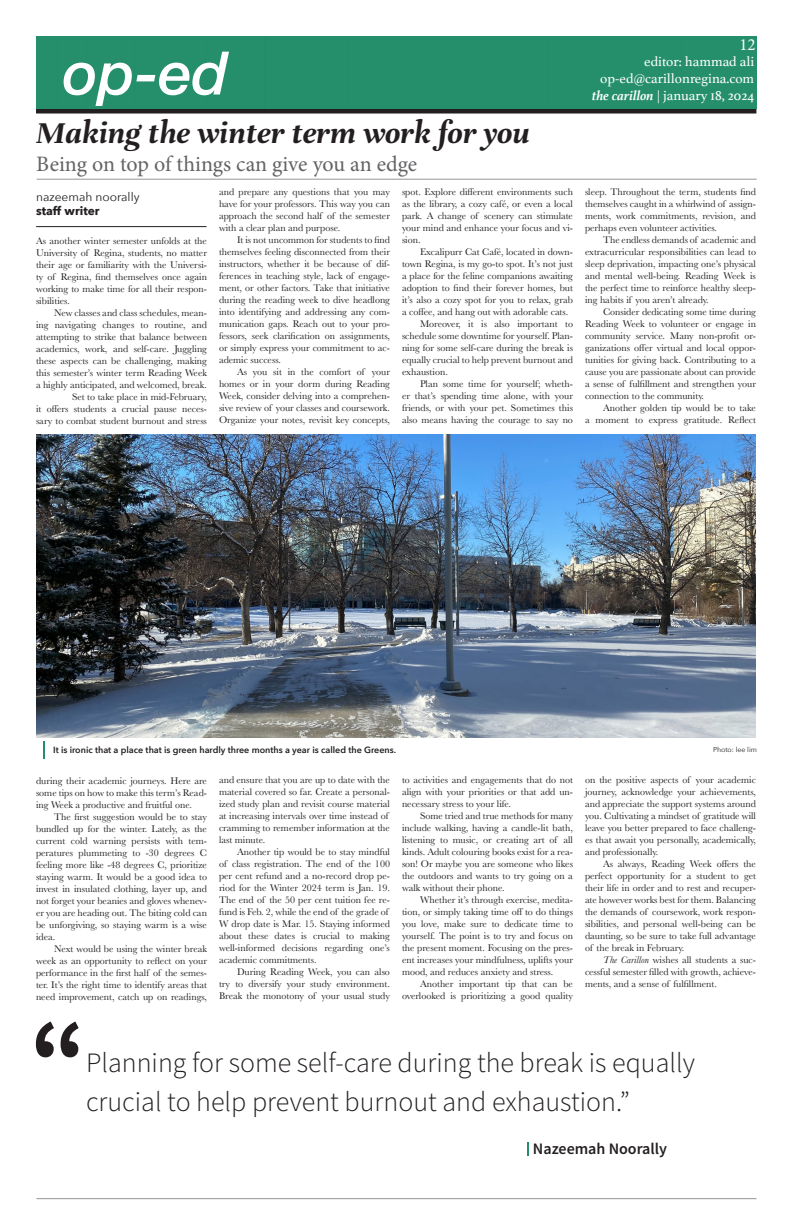
<style>
.page{position:relative;width:792px;height:1224px;background:#fff}
.page>*{position:absolute;margin:0;border:0;box-sizing:border-box;transform-origin:0 0}
.t1{font:700 104px "Source Sans Pro";color:#231f20}
.t2{font:italic 500 60px "Helvetica Neue";color:#fff}
.t3{font:italic 700 33px "Unna";color:#231f20}
.t4{font:300 28px/39px "Source Sans Pro";color:#231f20}
.t5{font:22px "Minion Pro";letter-spacing:-.005em;color:#636366}
.t6{font:17px "Minion Pro";color:#fff}
.t7{font:600 16px "Source Sans Pro";color:#231f20}
.t8{font:14px "Athelas";color:#fff}
.t9{font:12px/14.4px "Avenir Next";color:#231f20}
.t10{font:10px/12px "Baskerville";color:#231f20;text-align:justify}
.t11{font:600 9px "Avenir Next";color:#231f20}
.t12{font:7px "Avenir Next";color:#231f20}
.s1{font-weight:700;font-style:italic}
.s2{font-weight:700}
.s3{font-style:italic}
</style>
<div class="page">
<div style="left:36px;top:109px;width:720px;height:5px;background:#231f20"></div>
<div style="left:36px;top:36px;width:720px;height:73px;background:#258f6b"></div>
<hr style="left:36px;top:1198px;width:720px;height:1px;background:#939598">
<hr style="left:36px;top:226px;width:171px;height:1px;background:#231f20">
<hr style="left:37px;top:179px;width:720px;height:1px;background:#939598">
<img style="left:36px;top:435px;width:720px;height:302px">
<svg style="left:527px;top:1142px;width:2px;height:14px"></svg>
<svg style="left:43px;top:742px;width:2px;height:16px"></svg>
<p class="t6" style="left:739px;top:33px;width:18px">12</p>
<p class="t2" style="left:63px;top:22px;width:167px">op-ed</p>
<p class="t8" style="left:644px;top:50px;width:112px">editor: hammad ali</p>
<p class="t8" style="left:600px;top:67px;width:155px">op-ed@carillonregina.com</p>
<p class="t8" style="left:592px;top:84px;width:164px"><span class="s1">the carillon</span> | january 18, 2024</p>
<p class="t3" style="left:36px;top:110px;width:495px">Making the winter term work for you</p>
<p class="t5" style="left:36px;top:150px;width:382px">Being on top of things can give you an edge</p>
<p class="t9" style="left:36px;top:189px;width:105px">nazeemah noorally <span class="s2">staff writer</span></p>
<p class="t10" style="left:36px;top:235px;width:173px">As another winter semester unfolds at the University of Regina, students, no matter their age or familiarity with the Universi&shy;ty of Regina, find themselves once again working to make time for all their respon&shy;sibilities.</p>
<p class="t10" style="left:36px;top:307px;width:173px;text-indent:18px">New classes and class schedules, mean&shy;ing navigating changes to routine, and attempting to strike that balance between academics, work, and self-care. Juggling these aspects can be challenging, making this semester’s winter term Reading Week a highly anticipated, and welcomed, break.</p>
<p class="t10" style="left:36px;top:391px;width:173px;text-indent:36px">Set to take place in mid-February, it offers students a crucial pause neces&shy;sary to combat student burnout and stress</p>
<p class="t10" style="left:219px;top:186px;width:173px">and prepare any questions that you may have for your professors. This way you can approach the second half of the semester with a clear plan and purpose.</p>
<p class="t10" style="left:219px;top:234px;width:173px;text-indent:18px">It is not uncommon for students to find themselves feeling disconnected from their instructors, whether it be because of dif&shy;ferences in teaching style, lack of engage&shy;ment, or other factors. Take that initiative during the reading week to dive headlong into identifying and addressing any com&shy;munication gaps. Reach out to your pro&shy;fessors, seek clarification on assignments, or simply express your commitment to ac&shy;ademic success.</p>
<p class="t10" style="left:219px;top:366px;width:173px;text-indent:18px">As you sit in the comfort of your homes or in your dorm during Reading Week, consider delving into a comprehen&shy;sive review of your classes and coursework.<br>Organize your notes, revisit key concepts,</p>
<p class="t10" style="left:402px;top:186px;width:173px">spot. Explore different environments such as the library, a cozy café, or even a local park. A change of scenery can stimulate your mind and enhance your focus and vi&shy;sion.</p>
<p class="t10" style="left:402px;top:246px;width:173px;text-indent:18px">Excalipurr Cat Café, located in down&shy;town Regina, is my go-to spot. It’s not just a place for the feline companions awaiting adoption to find their forever homes, but it’s also a cozy spot for you to relax, grab a coffee, and hang out with adorable cats.</p>
<p class="t10" style="left:402px;top:318px;width:173px;text-indent:18px">Moreover, it is also important to schedule some downtime for yourself. Plan&shy;ning for some self-care during the break is equally crucial to help prevent burnout and exhaustion.</p>
<p class="t10" style="left:402px;top:378px;width:173px;text-indent:18px">Plan some time for yourself; wheth&shy;er that’s spending time alone, with your friends, or with your pet. Sometimes this also means having the courage to say no</p>
<p class="t10" style="left:585px;top:186px;width:173px">sleep. Throughout the term, students find themselves caught in a whirlwind of assign&shy;ments, work commitments, revision, and perhaps even volunteer activities.</p>
<p class="t10" style="left:585px;top:234px;width:173px;text-indent:18px">The endless demands of academic and extracurricular responsibilities can lead to sleep deprivation, impacting one’s physical and mental well-being. Reading Week is the perfect time to reinforce healthy sleep&shy;ing habits if you aren’t already.</p>
<p class="t10" style="left:585px;top:306px;width:173px;text-indent:18px">Consider dedicating some time during Reading Week to volunteer or engage in community service. Many non-profit or&shy;ganizations offer virtual and local oppor&shy;tunities for giving back. Contributing to a cause you are passionate about can provide a sense of fulfillment and strengthen your connection to the community.</p>
<p class="t10" style="left:585px;top:402px;width:173px;text-align:right">Another golden tip would be to take<br>a moment to express gratitude. Reflect</p>
<p class="t11" style="left:53px;top:742px;width:344px">It is ironic that a place that is green hardly three months a year is called the Greens.</p>
<p class="t12" style="left:713px;top:744px;width:45px">Photo: lee lim</p>
<p class="t10" style="left:36px;top:775px;width:173px">during their academic journeys. Here are some tips on how to make this term’s Read&shy;ing Week a productive and fruitful one.</p>
<p class="t10" style="left:36px;top:811px;width:173px;text-indent:18px">The first suggestion would be to stay bundled up for the winter. Lately, as the current cold warning persists with tem&shy;peratures plummeting to -30 degrees C feeling more like -48 degrees C, prioritize staying warm. It would be a good idea to invest in insulated clothing, layer up, and not forget your beanies and gloves whenev&shy;er you are heading out. The biting cold can be unforgiving, so staying warm is a wise idea.</p>
<p class="t10" style="left:36px;top:943px;width:173px;text-indent:18px">Next would be using the winter break week as an opportunity to reflect on your performance in the first half of the semes&shy;ter. It’s the right time to identify areas that need improvement, catch up on readings,</p>
<p class="t10" style="left:219px;top:774px;width:173px;text-align:left">and ensure that you are up to date with the material covered so far. Create a personal&shy;ized study plan and revisit course material at increasing intervals over time instead of cramming to remember information at the last minute.</p>
<p class="t10" style="left:219px;top:846px;width:173px;text-align:left;text-indent:18px">Another tip would be to stay mindful of class registration. The end of the 100 per cent refund and a no-record drop pe&shy;riod for the Winter 2024 term is Jan. 19.<br>The end of the 50 per cent tuition fee re&shy;fund is Feb. 2, while the end of the grade of W drop date is Mar. 15. Staying informed about these dates is crucial to making well-informed decisions regarding one’s academic commitments.</p>
<p class="t10" style="left:219px;top:966px;width:172px;text-indent:18px">During Reading Week, you can also try to diversify your study environment.<br>Break the monotony of your usual study</p>
<p class="t10" style="left:402px;top:774px;width:173px">to activities and engagements that do not align with your priorities or that add un&shy;necessary stress to your life.</p>
<p class="t10" style="left:402px;top:810px;width:173px;text-indent:18px">Some tried and true methods for many include walking, having a candle-lit bath, listening to music, or creating art of all kinds. Adult colouring books exist for a rea&shy;son! Or maybe you are someone who likes the outdoors and wants to try going on a walk without their phone.</p>
<p class="t10" style="left:402px;top:894px;width:173px;text-indent:18px">Whether it’s through exercise, medita&shy;tion, or simply taking time off to do things you love, make sure to dedicate time to yourself. The point is to try and focus on the present moment. Focusing on the pres&shy;ent increases your mindfulness, uplifts your mood, and reduces anxiety and stress.</p>
<p class="t10" style="left:402px;top:978px;width:173px;text-align:right">Another important tip that can be overlooked is prioritizing a good quality</p>
<p class="t10" style="left:585px;top:774px;width:173px">on the positive aspects of your academic journey, acknowledge your achievements, and appreciate the support systems around you. Cultivating a mindset of gratitude will leave you better prepared to face challeng&shy;es that await you personally, academically, and professionally.</p>
<p class="t10" style="left:585px;top:858px;width:173px;text-indent:18px">As always, Reading Week offers the perfect opportunity for a student to get their life in order and to rest and recuper&shy;ate however works best for them. Balancing the demands of coursework, work respon&shy;sibilities, and personal well-being can be daunting, so be sure to take full advantage of the break in February.</p>
<p class="t10" style="left:585px;top:954px;width:173px;text-indent:18px"><span class="s3">The Carillon</span> wishes all students a suc&shy;cessful semester filled with growth, achieve&shy;ments, and a sense of fulfillment.</p>
<p class="t1" style="left:30px;top:988px;width:57px">“</p>
<p class="t4" style="left:86px;top:1043px;width:610px">Planning for some self-care during the break is equally crucial to help prevent burnout and exhaustion.”</p>
<p class="t7" style="left:533px;top:1138px;width:136px">Nazeemah Noorally</p>
</div>
